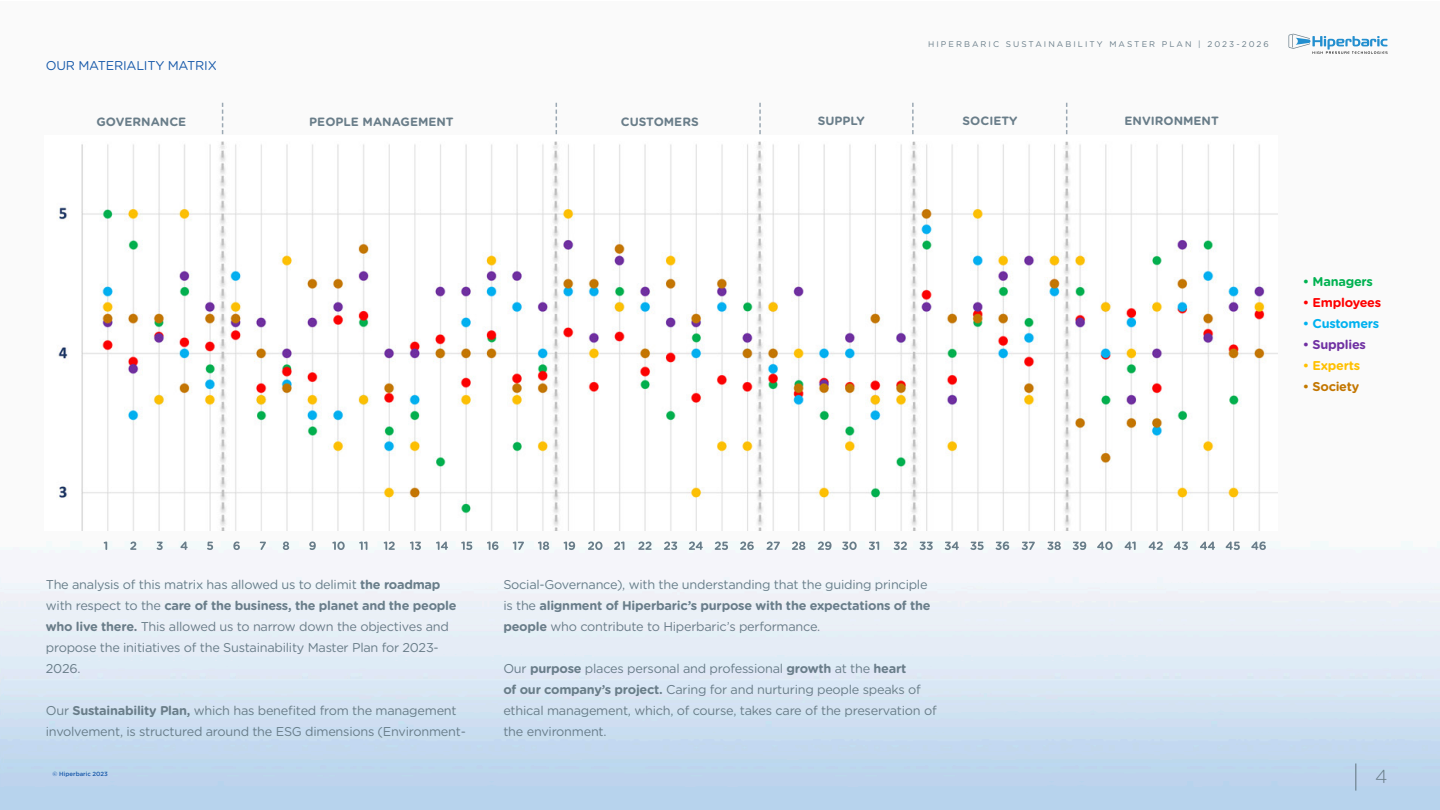
<style>
.page{position:relative;width:1440px;height:810px;background:#fff}
.page>*{position:absolute;margin:0;border:0;box-sizing:border-box;transform-origin:0 0}
.t1{font:300 18.75px "Gotham Rounded";color:#697d89}
.t2{font:12.75px/21px "Gotham Rounded";letter-spacing:-.02em;color:#697d89}
.t3{font:12.75px "Gotham Rounded";letter-spacing:-.02em;color:#185aaa}
.t4{font:700 12.75px "Gotham Rounded";letter-spacing:-.02em;color:#fe0000}
.t5{font:700 12.75px "Gotham Rounded";letter-spacing:-.02em;color:#00b1ef}
.t6{font:700 12.75px "Gotham Rounded";letter-spacing:-.02em;color:#00b251}
.t7{font:700 12.75px "Gotham Rounded";letter-spacing:-.02em;color:#6f30a2}
.t8{font:700 12.75px "Gotham Rounded";letter-spacing:-.02em;color:#ffc000}
.t9{font:700 12.75px "Gotham Rounded";letter-spacing:-.02em;color:#c37600}
.t10{font:700 12px "Gotham Rounded";color:#697d89}
.t11{font:8.25px "Gotham Rounded";letter-spacing:.25em;color:#697d89}
.t12{font:500 6px "Gotham";color:#185aaa}
.s1{font-weight:700}
.s2{color:#ff0101}
.s3{color:#00b2f1}
.s4{color:#7030a2}
.s5{color:#ffc001}
.s6{color:#c37900}
</style>
<div class="page">
<img style="left:56px;top:141px;width:1221px;height:390px">
<svg style="left:664px;top:542px;width:13px;height:8px"></svg>
<svg style="left:283px;top:542px;width:6px;height:8px"></svg>
<svg style="left:869px;top:542px;width:10px;height:8px"></svg>
<svg style="left:180px;top:542px;width:8px;height:8px"></svg>
<svg style="left:767px;top:542px;width:13px;height:8px"></svg>
<svg style="left:384px;top:542px;width:11px;height:8px"></svg>
<svg style="left:970px;top:542px;width:14px;height:8px"></svg>
<svg style="left:564px;top:542px;width:11px;height:8px"></svg>
<svg style="left:1149px;top:542px;width:14px;height:8px"></svg>
<svg style="left:104px;top:542px;width:3px;height:8px"></svg>
<svg style="left:689px;top:542px;width:14px;height:8px"></svg>
<svg style="left:309px;top:542px;width:7px;height:8px"></svg>
<svg style="left:894px;top:542px;width:13px;height:8px"></svg>
<svg style="left:487px;top:542px;width:12px;height:8px"></svg>
<svg style="left:1073px;top:542px;width:13px;height:8px"></svg>
<svg style="left:207px;top:542px;width:6px;height:8px"></svg>
<svg style="left:792px;top:542px;width:13px;height:8px"></svg>
<svg style="left:410px;top:542px;width:11px;height:8px"></svg>
<svg style="left:996px;top:542px;width:13px;height:8px"></svg>
<svg style="left:588px;top:542px;width:15px;height:8px"></svg>
<svg style="left:1174px;top:542px;width:14px;height:8px"></svg>
<svg style="left:130px;top:542px;width:6px;height:8px"></svg>
<svg style="left:715px;top:542px;width:13px;height:8px"></svg>
<svg style="left:332px;top:542px;width:13px;height:8px"></svg>
<svg style="left:920px;top:542px;width:13px;height:8px"></svg>
<svg style="left:513px;top:542px;width:11px;height:8px"></svg>
<svg style="left:1097px;top:542px;width:16px;height:8px"></svg>
<svg style="left:233px;top:542px;width:7px;height:8px"></svg>
<svg style="left:818px;top:542px;width:14px;height:8px"></svg>
<svg style="left:436px;top:542px;width:12px;height:8px"></svg>
<svg style="left:1022px;top:542px;width:13px;height:8px"></svg>
<svg style="left:614px;top:542px;width:10px;height:8px"></svg>
<svg style="left:1200px;top:542px;width:15px;height:8px"></svg>
<svg style="left:157px;top:542px;width:6px;height:8px"></svg>
<svg style="left:740px;top:542px;width:14px;height:8px"></svg>
<svg style="left:359px;top:542px;width:8px;height:8px"></svg>
<svg style="left:945px;top:542px;width:14px;height:8px"></svg>
<svg style="left:538px;top:542px;width:11px;height:8px"></svg>
<svg style="left:1125px;top:542px;width:11px;height:8px"></svg>
<svg style="left:260px;top:542px;width:6px;height:8px"></svg>
<svg style="left:842px;top:542px;width:15px;height:8px"></svg>
<svg style="left:461px;top:542px;width:11px;height:8px"></svg>
<svg style="left:1047px;top:542px;width:14px;height:8px"></svg>
<svg style="left:638px;top:542px;width:14px;height:8px"></svg>
<svg style="left:1226px;top:542px;width:14px;height:8px"></svg>
<svg style="left:1251px;top:542px;width:15px;height:8px"></svg>
<svg style="left:222px;top:103px;width:1px;height:31px"></svg>
<svg style="left:556px;top:103px;width:1px;height:31px"></svg>
<svg style="left:759px;top:103px;width:2px;height:31px"></svg>
<svg style="left:912px;top:103px;width:2px;height:31px"></svg>
<svg style="left:1066px;top:103px;width:1px;height:31px"></svg>
<svg style="left:1288px;top:34px;width:100px;height:20px"></svg>
<svg style="left:1355px;top:764px;width:1px;height:27px"></svg>
<p class="t3" style="left:46px;top:57px;width:172px">OUR MATERIALITY MATRIX</p>
<p class="t11" style="left:928px;top:38px;width:342px">HIPERBARIC SUSTAINABILITY MASTER PLAN | 2023-2026</p>
<p class="t10" style="left:97px;top:113px;width:91px">GOVERNANCE</p>
<p class="t10" style="left:309px;top:113px;width:146px">PEOPLE MANAGEMENT</p>
<p class="t10" style="left:621px;top:113px;width:79px">CUSTOMERS</p>
<p class="t10" style="left:818px;top:112px;width:49px">SUPPLY</p>
<p class="t10" style="left:963px;top:112px;width:56px">SOCIETY</p>
<p class="t10" style="left:1125px;top:112px;width:96px">ENVIRONMENT</p>
<p class="t2" style="left:46px;top:574px;width:412px">The analysis of this matrix has allowed us to delimit <span class="s1">the roadmap </span>with respect to the <span class="s1">care of the business, the planet and the people who live there.</span> This allowed us to narrow down the objectives and propose the initiatives of the Sustainability Master Plan for 2023- 2026.</p>
<p class="t2" style="left:46px;top:700px;width:422px">Our <span class="s1">Sustainability Plan,</span> which has benefited from the management involvement, is structured around the ESG dimensions (Environment-</p>
<p class="t2" style="left:503px;top:574px;width:429px">Social-Governance), with the understanding that the guiding principle is the <span class="s1">alignment of Hiperbaric’s purpose with the expectations of the people</span> who contribute to Hiperbaric’s performance.</p>
<p class="t2" style="left:503px;top:658px;width:435px">Our <span class="s1">purpose</span> places personal and professional <span class="s1">growth</span> at the <span class="s1">heart<br>of our company’s project.</span> Caring for and nurturing people speaks of ethical management, which, of course, takes care of the preservation of the environment.</p>
<p class="t6" style="left:1303px;top:272px;width:72px">• Managers</p>
<p class="t4" style="left:1303px;top:293px;width:80px"><span class="s2">•</span> Employees</p>
<p class="t5" style="left:1303px;top:314px;width:78px"><span class="s3">•</span> Customers</p>
<p class="t7" style="left:1303px;top:335px;width:65px"><span class="s4">•</span> Supplies</p>
<p class="t8" style="left:1303px;top:356px;width:59px"><span class="s5">•</span> Experts</p>
<p class="t9" style="left:1303px;top:377px;width:58px"><span class="s6">•</span> Society</p>
<p class="t12" style="left:52px;top:771px;width:57px">© Hiperbaric 2023</p>
<p class="t1" style="left:1375px;top:764px;width:14px">4</p>
</div>
